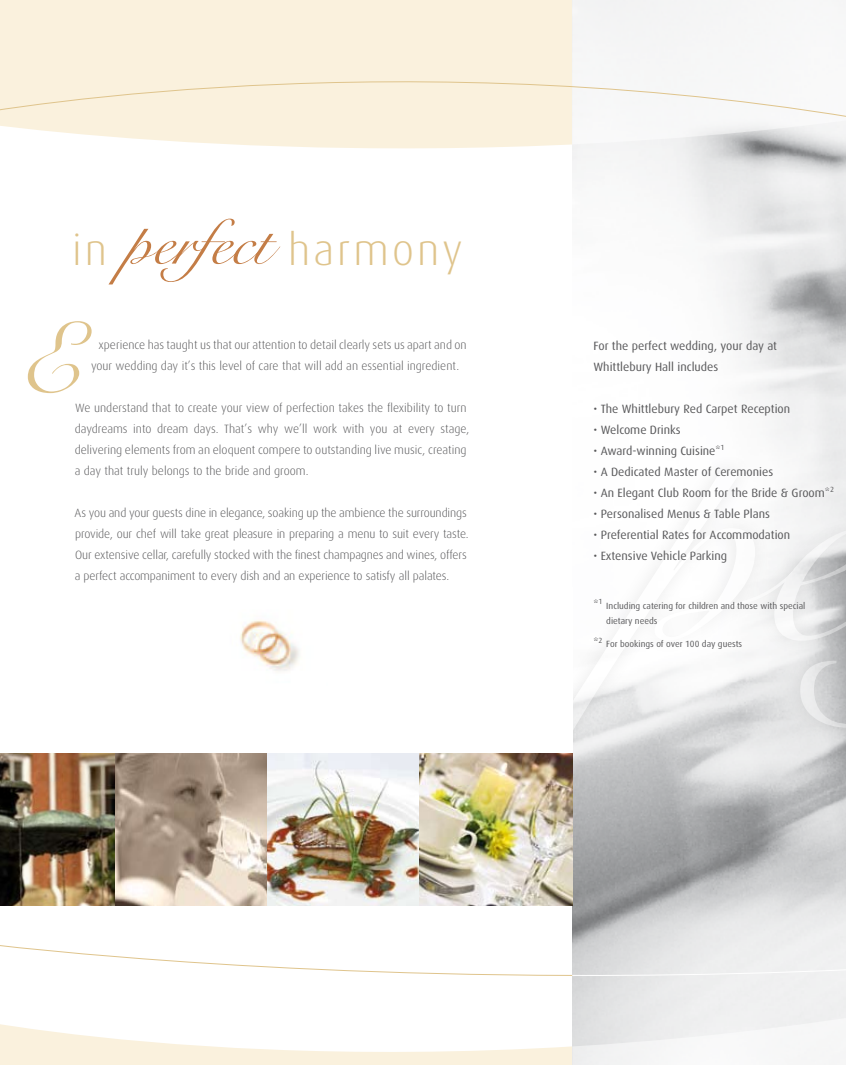
<style>
.page{position:relative;width:846px;height:1065px;background:#fff}
.page>*{position:absolute;margin:0;border:0;box-sizing:border-box;transform-origin:0 0}
.t1{font:300 43.5px "Dax";letter-spacing:.07em;color:#dfc48c}
.t2{font:300 12px/21px "Dax";letter-spacing:-.01em;color:#58585a}
.t3{font:12px/21px "Dax";color:#58585a}
.t4{font:9px/15px "Dax";color:#58585a}
.s1{font-family:"Snell Roundhand Script";font-weight:400;font-size:64.5px;color:#c47d46}
</style>
<div class="page">
<div style="left:0;top:0;width:572px;height:36px;background:#faf1dd"></div>
<img style="left:572px;top:200px;width:274px;height:658px">
<img style="left:240px;top:620px;width:59px;height:52px">
<svg style="left:28px;top:321px;width:64px;height:72px"></svg>
<div style="left:572px;top:0;width:160px;height:36px;background:#f4f4f5"></div>
<svg style="left:0;top:36px;width:846px;height:164px"></svg>
<svg style="left:0;top:858px;width:846px;height:80px"></svg>
<svg style="left:0;top:938px;width:846px;height:126px"></svg>
<div style="left:530px;top:402px;width:316px;height:356px;background:#000;opacity:.25"></div>
<svg style="left:548px;top:420px;width:298px;height:319px"></svg>
<div style="left:402px;top:587px;width:170px;height:310px;background:#fff"></div>
<img style="left:0;top:753px;width:572px;height:152px">
<h1 class="t1" style="left:72px;top:226px;width:392px">in <span class="s1">perfect</span> harmony</h1>
<p class="t2" style="left:91px;top:334px;width:377px;text-indent:8px">xperience has taught us that our attention to detail clearly sets us apart and on your wedding day it’s this level of care that will add an essential ingredient.</p>
<p class="t2" style="left:75px;top:397px;width:396px">We understand that to create your view of perfection takes the flexibility to turn daydreams into dream days. That’s why we’ll work with you at every stage, delivering elements from an eloquent compere to outstanding live music, creating a day that truly belongs to the bride and groom.</p>
<p class="t2" style="left:75px;top:502px;width:396px">As you and your guests dine in elegance, soaking up the ambience the surroundings provide, our chef will take great pleasure in preparing a menu to suit every taste.<br>Our extensive cellar, carefully stocked with the finest champagnes and wines, offers a perfect accompaniment to every dish and an experience to satisfy all palates.</p>
<p class="t3" style="left:593px;top:335px;width:185px">For the perfect wedding, your day at<br>Whittlebury Hall includes</p>
<p class="t3" style="left:593px;top:398px;width:198px">• The Whittlebury Red Carpet Reception</p>
<p class="t3" style="left:593px;top:419px;width:89px">• Welcome Drinks</p>
<p class="t3" style="left:593px;top:440px;width:133px">• Award-winning Cuisine*<sup>1</sup></p>
<p class="t3" style="left:593px;top:461px;width:181px">• A Dedicated Master of Ceremonies</p>
<p class="t3" style="left:593px;top:482px;width:242px">• An Elegant Club Room for the Bride &amp; Groom*<sup>2</sup></p>
<p class="t3" style="left:593px;top:503px;width:178px">• Personalised Menus &amp; Table Plans</p>
<p class="t3" style="left:593px;top:524px;width:198px">• Preferential Rates for Accommodation</p>
<p class="t3" style="left:593px;top:545px;width:135px">• Extensive Vehicle Parking</p>
<p class="t3" style="left:593px;top:594px;width:11px">*<sup>1</sup></p>
<p class="t4" style="left:606px;top:598px;width:201px">Including catering for children and those with special dietary needs</p>
<p class="t3" style="left:593px;top:632px;width:11px">*<sup>2</sup></p>
<p class="t4" style="left:606px;top:636px;width:137px">For bookings of over 100 day guests</p>
</div>
